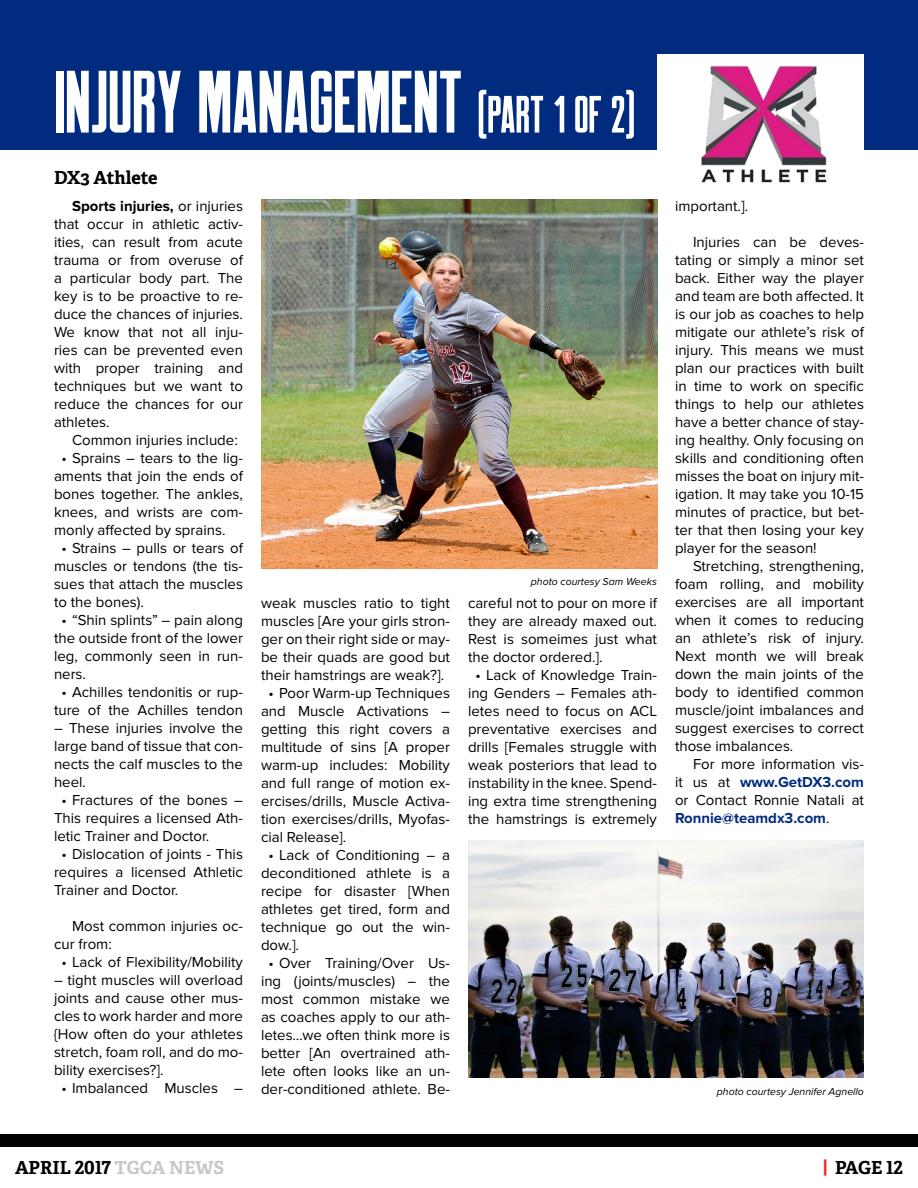
<style>
.page{position:relative;width:918px;height:1188px;background:#fff}
.page>*{position:absolute;margin:0;border:0;box-sizing:border-box;transform-origin:0 0}
.t1{font:88.5px "Robinson";color:#fff}
.t2{font:700 18px "Adelle PE";color:#000}
.t3{font:15px/18px "Proxima Nova";color:#000;text-align:justify}
.t4{font:italic 10.5px "Proxima Nova";color:#000}
.s1{font-size:52.5px}
.s2{font-weight:700}
.s3{font-weight:700;color:#012b7f}
.s4{color:#c7c8ca}
.s5{color:#ef2b2f}
</style>
<div class="page">
<div style="left:0;top:1134px;width:918px;height:13px;background:#000"></div>
<div style="left:0;top:0;width:657px;height:149px;background:#012b7f"></div>
<img style="left:701px;top:65px;width:126px;height:118px">
<div style="left:864px;top:0;width:54px;height:149px;background:#012b7f"></div>
<div style="left:657px;top:0;width:207px;height:54px;background:#012b7f"></div>
<img style="left:261px;top:199px;width:396px;height:369px">
<img style="left:468px;top:841px;width:396px;height:237px">
<h1 class="t1" style="left:54px;top:58px;width:582px">INJURY MANAGEMENT <span class="s1">(PART 1 OF 2)</span></h1>
<p class="t2" style="left:54px;top:164px;width:105px">DX3 Athlete</p>
<p class="t3" style="left:54px;top:197px;width:191px;text-indent:18px"><span class="s2">Sports injuries,</span> or injuries that occur in athletic activ&shy;ities, can result from acute trauma or from overuse of a particular body part. The key is to be proactive to re&shy;duce the chances of injuries.<br>We know that not all inju&shy;ries can be prevented even with proper training and techniques but we want to reduce the chances for our athletes.</p>
<p class="t3" style="left:72px;top:431px;width:167px">Common injuries include:</p>
<p class="t3" style="left:54px;top:449px;width:191px;text-indent:8px">• Sprains – tears to the lig&shy;aments that join the ends of bones together. The ankles, knees, and wrists are com&shy;monly affected by sprains.</p>
<p class="t3" style="left:54px;top:539px;width:191px;text-indent:8px">• Strains – pulls or tears of muscles or tendons (the tis&shy;sues that attach the muscles to the bones).</p>
<p class="t3" style="left:54px;top:611px;width:191px;text-indent:8px">• “Shin splints” – pain along the outside front of the lower leg, commonly seen in run&shy;ners.</p>
<p class="t3" style="left:54px;top:683px;width:190px;text-align:center">• Achilles tendonitis or rup&shy;ture of the Achilles tendon</p>
<p class="t3" style="left:54px;top:719px;width:191px">– These injuries involve the large band of tissue that con&shy;nects the calf muscles to the heel.</p>
<p class="t3" style="left:54px;top:791px;width:191px;text-indent:8px">• Fractures of the bones – This requires a licensed Ath&shy;letic Trainer and Doctor.</p>
<p class="t3" style="left:54px;top:845px;width:191px;text-indent:8px">• Dislocation of joints - This requires a licensed Athletic Trainer and Doctor.</p>
<p class="t3" style="left:54px;top:917px;width:190px;text-indent:18px">Most common injuries oc&shy;cur from:</p>
<p class="t3" style="left:62px;top:953px;width:183px">• Lack of Flexibility/Mobility</p>
<p class="t3" style="left:54px;top:971px;width:191px">– tight muscles will overload joints and cause other mus&shy;cles to work harder and more {How often do your athletes stretch, foam roll, and do mo&shy;bility exercises?].</p>
<p class="t3" style="left:62px;top:1079px;width:183px">• Imbalanced Muscles –</p>
<p class="t3" style="left:261px;top:594px;width:191px">weak muscles ratio to tight muscles [Are your girls stron&shy;ger on their right side or may&shy;be their quads are good but their hamstrings are weak?].</p>
<p class="t3" style="left:261px;top:684px;width:191px;text-indent:8px">• Poor Warm-up Techniques and Muscle Activations – getting this right covers a multitude of sins [A proper warm-up includes: Mobility and full range of motion ex&shy;ercises/drills, Muscle Activa&shy;tion exercises/drills, Myofas&shy;cial Release].</p>
<p class="t3" style="left:261px;top:846px;width:191px;text-indent:8px">• Lack of Conditioning – a deconditioned athlete is a recipe for disaster [When athletes get tired, form and technique go out the win&shy;dow.].</p>
<p class="t3" style="left:261px;top:954px;width:191px;text-align:center">• Over Training/Over Us&shy;ing (joints/muscles) – the most common mistake we as coaches apply to our ath&shy;letes…we often think more is better [An overtrained ath&shy;lete often looks like an un&shy;der-conditioned athlete. Be-</p>
<p class="t4" style="left:531px;top:576px;width:128px">photo courtesy Sam Weeks</p>
<p class="t3" style="left:468px;top:594px;width:191px">careful not to pour on more if they are already maxed out.<br>Rest is someimes just what the doctor ordered.].</p>
<p class="t3" style="left:468px;top:666px;width:191px;text-align:center">• Lack of Knowledge Train&shy;ing Genders – Females ath&shy;letes need to focus on ACL preventative exercises and drills [Females struggle with weak posteriors that lead to instability in the knee. Spend&shy;ing extra time strengthening the hamstrings is extremely</p>
<p class="t3" style="left:675px;top:197px;width:75px">important.].</p>
<p class="t3" style="left:675px;top:233px;width:191px;text-indent:18px">Injuries can be deves&shy;tating or simply a minor set back. Either way the player and team are both affected. It is our job as coaches to help mitigate our athlete’s risk of injury. This means we must plan our practices with built in time to work on specific things to help our athletes have a better chance of stay&shy;ing healthy. Only focusing on skills and conditioning often misses the boat on injury mit&shy;igation. It may take you 10-15 minutes of practice, but bet&shy;ter that then losing your key player for the season!</p>
<p class="t3" style="left:675px;top:557px;width:191px;text-indent:18px">Stretching, strengthening, foam rolling, and mobility exercises are all important when it comes to reducing an athlete’s risk of injury.<br>Next month we will break down the main joints of the body to identified common muscle/joint imbalances and suggest exercises to correct those imbalances.</p>
<p class="t3" style="left:675px;top:755px;width:191px;text-indent:18px">For more information vis&shy;it us at <span class="s3">www.GetDX3.com </span>or Contact Ronnie Natali at <span class="s3">Ronnie@teamdx3.com</span>.</p>
<p class="t4" style="left:717px;top:1086px;width:149px">photo courtesy Jennifer Agnello</p>
<p class="t2" style="left:15px;top:1154px;width:211px">APRIL 2017 <span class="s4">TGCA NEWS</span></p>
<p class="t2" style="left:823px;top:1154px;width:82px"><span class="s5">|</span> PAGE 12</p>
</div>
